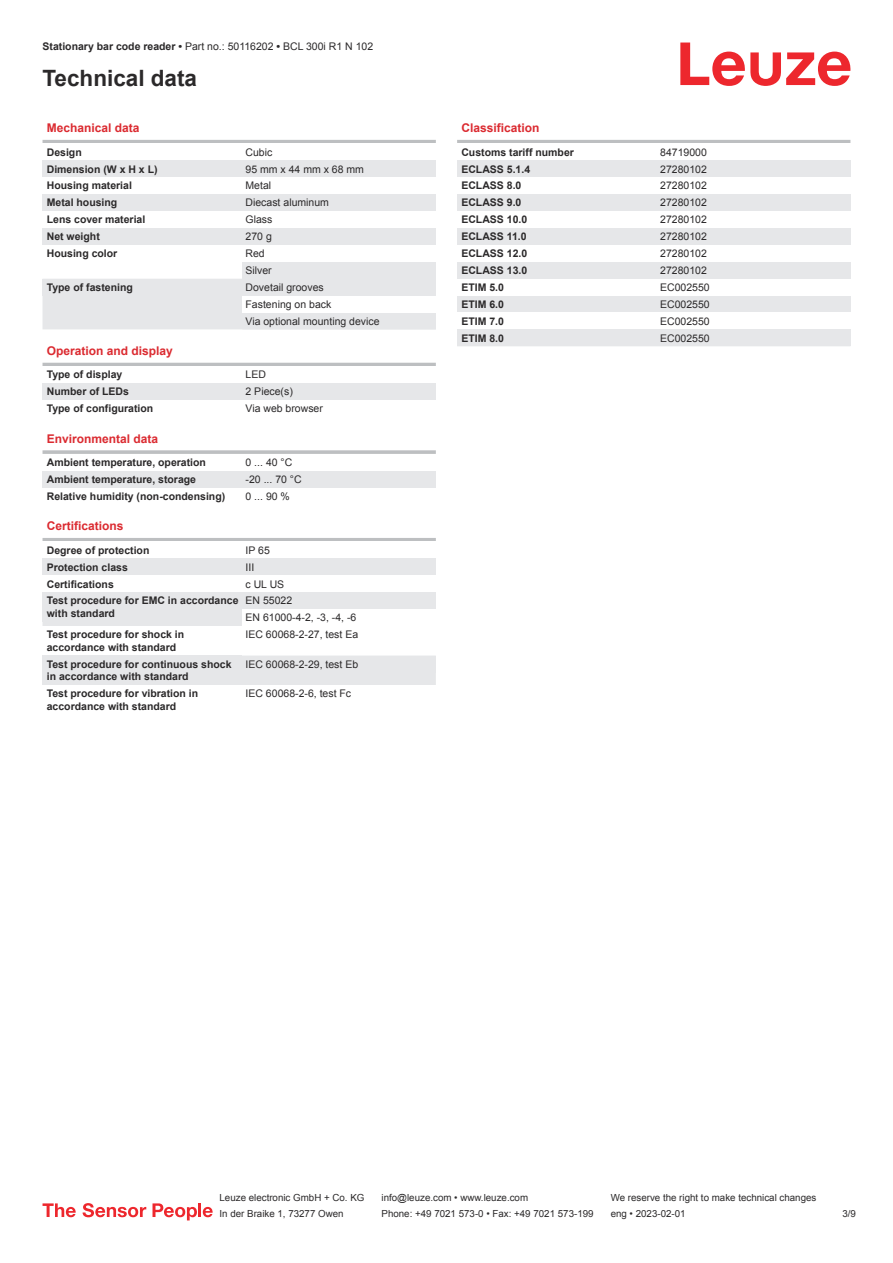
<style>
.page{position:relative;width:893px;height:1263px;background:#fff}
.page>*{position:absolute;margin:0;border:0;box-sizing:border-box;transform-origin:0 0}
.t1{font:700 22.5px "Arial";color:#2b292a}
.t2{font:700 12px "Arial";color:#db2a30}
.t3{font:700 10.5px/12.6px "Arial";color:#2b292a}
.t4{font:10.5px/17px "Arial";color:#2b292a}
.t5{font:9.75px "Arial";color:#2b292a}
.s1{font-weight:700}
</style>
<div class="page">
<svg style="left:680px;top:43px;width:170px;height:43px"></svg>
<svg style="left:43px;top:296px;width:393px;height:389px"></svg>
<hr style="left:43px;top:140px;width:393px;height:3px;background:#bdbfc1">
<div style="left:43px;top:160px;width:199px;height:17px;background:#e6e7e9"></div>
<div style="left:242px;top:160px;width:194px;height:17px;background:#e6e7e9"></div>
<div style="left:43px;top:194px;width:199px;height:17px;background:#e6e7e9"></div>
<div style="left:242px;top:194px;width:194px;height:17px;background:#e6e7e9"></div>
<div style="left:43px;top:228px;width:199px;height:17px;background:#e6e7e9"></div>
<div style="left:242px;top:228px;width:194px;height:17px;background:#e6e7e9"></div>
<div style="left:242px;top:262px;width:194px;height:17px;background:#e6e7e9"></div>
<div style="left:43px;top:279px;width:199px;height:17px;background:#e6e7e9"></div>
<div style="left:242px;top:279px;width:194px;height:50px;background:#e6e7e9"></div>
<div style="left:242px;top:296px;width:194px;height:16px;background:#fff"></div>
<div style="left:43px;top:346px;width:393px;height:18px;background:#fff"></div>
<hr style="left:43px;top:363px;width:393px;height:3px;background:#bdbfc1">
<div style="left:43px;top:366px;width:199px;height:17px;background:#fff"></div>
<div style="left:242px;top:366px;width:194px;height:17px;background:#fff"></div>
<div style="left:43px;top:383px;width:199px;height:17px;background:#e6e7e9"></div>
<div style="left:242px;top:383px;width:194px;height:17px;background:#e6e7e9"></div>
<div style="left:43px;top:400px;width:199px;height:17px;background:#fff"></div>
<div style="left:242px;top:400px;width:194px;height:17px;background:#fff"></div>
<div style="left:43px;top:434px;width:393px;height:18px;background:#fff"></div>
<svg style="left:43px;top:450px;width:393px;height:4px;background:#c3c5c7"></svg>
<div style="left:43px;top:454px;width:199px;height:17px;background:#fff"></div>
<div style="left:242px;top:454px;width:194px;height:17px;background:#fff"></div>
<div style="left:43px;top:471px;width:199px;height:17px;background:#e6e7e9"></div>
<div style="left:242px;top:471px;width:194px;height:17px;background:#e6e7e9"></div>
<div style="left:43px;top:488px;width:199px;height:17px;background:#fff"></div>
<div style="left:242px;top:488px;width:194px;height:17px;background:#fff"></div>
<div style="left:43px;top:522px;width:393px;height:18px;background:#fff"></div>
<hr style="left:43px;top:538px;width:393px;height:3px;background:#bdbfc1">
<div style="left:43px;top:541px;width:199px;height:17px;background:#fff"></div>
<div style="left:242px;top:541px;width:194px;height:17px;background:#fff"></div>
<div style="left:43px;top:558px;width:199px;height:17px;background:#e6e7e9"></div>
<div style="left:242px;top:558px;width:194px;height:17px;background:#e6e7e9"></div>
<div style="left:43px;top:575px;width:199px;height:17px;background:#fff"></div>
<div style="left:242px;top:575px;width:194px;height:17px;background:#fff"></div>
<div style="left:43px;top:592px;width:199px;height:30px;background:#e6e7e9"></div>
<div style="left:242px;top:592px;width:194px;height:17px;background:#e6e7e9"></div>
<div style="left:242px;top:609px;width:194px;height:17px;background:#fff"></div>
<div style="left:43px;top:626px;width:199px;height:29px;background:#fff"></div>
<div style="left:242px;top:626px;width:194px;height:17px;background:#fff"></div>
<div style="left:43px;top:655px;width:199px;height:30px;background:#e6e7e9"></div>
<div style="left:242px;top:655px;width:194px;height:17px;background:#e6e7e9"></div>
<hr style="left:457px;top:140px;width:393px;height:3px;background:#bdbfc1">
<div style="left:457px;top:160px;width:200px;height:17px;background:#e6e7e9"></div>
<div style="left:657px;top:160px;width:193px;height:17px;background:#e6e7e9"></div>
<div style="left:457px;top:194px;width:200px;height:17px;background:#e6e7e9"></div>
<div style="left:657px;top:194px;width:193px;height:17px;background:#e6e7e9"></div>
<div style="left:457px;top:228px;width:200px;height:17px;background:#e6e7e9"></div>
<div style="left:657px;top:228px;width:193px;height:17px;background:#e6e7e9"></div>
<div style="left:457px;top:262px;width:200px;height:17px;background:#e6e7e9"></div>
<div style="left:657px;top:262px;width:193px;height:17px;background:#e6e7e9"></div>
<div style="left:457px;top:296px;width:200px;height:16px;background:#e6e7e9"></div>
<div style="left:657px;top:296px;width:193px;height:16px;background:#e6e7e9"></div>
<div style="left:457px;top:329px;width:200px;height:17px;background:#e6e7e9"></div>
<div style="left:657px;top:329px;width:193px;height:17px;background:#e6e7e9"></div>
<svg style="left:43px;top:1203px;width:33px;height:14px"></svg>
<svg style="left:83px;top:1203px;width:63px;height:14px"></svg>
<svg style="left:153px;top:1203px;width:44px;height:17px"></svg>
<hr style="left:198px;top:1203px;width:3px;height:14px;background:#ed272d">
<svg style="left:203px;top:1207px;width:10px;height:10px"></svg>
<p class="t4" style="left:43px;top:39px;width:332px"><span class="s1">Stationary bar code reader •</span> Part no.: 50116202 <span class="s1">•</span> BCL 300i R1 N 102</p>
<h1 class="t1" style="left:43px;top:70px;width:156px">Technical data</h1>
<p class="t2" style="left:47px;top:123px;width:94px">Mechanical data</p>
<p class="t3" style="left:47px;top:147px;width:37px">Design</p>
<p class="t4" style="left:246px;top:144px;width:28px">Cubic</p>
<p class="t3" style="left:47px;top:164px;width:112px">Dimension (W x H x L)</p>
<p class="t4" style="left:246px;top:161px;width:120px">95 mm x 44 mm x 68 mm</p>
<p class="t3" style="left:47px;top:180px;width:87px">Housing material</p>
<p class="t4" style="left:246px;top:178px;width:27px">Metal</p>
<p class="t3" style="left:47px;top:197px;width:72px">Metal housing</p>
<p class="t4" style="left:246px;top:195px;width:85px">Diecast aluminum</p>
<p class="t3" style="left:47px;top:214px;width:100px">Lens cover material</p>
<p class="t4" style="left:246px;top:212px;width:28px">Glass</p>
<p class="t3" style="left:47px;top:231px;width:55px">Net weight</p>
<p class="t4" style="left:246px;top:229px;width:28px">270 g</p>
<p class="t3" style="left:47px;top:248px;width:72px">Housing color</p>
<p class="t4" style="left:246px;top:246px;width:28px">Red<br>Silver</p>
<p class="t3" style="left:47px;top:282px;width:88px">Type of fastening</p>
<p class="t4" style="left:246px;top:280px;width:136px">Dovetail grooves<br>Fastening on back<br>Via optional mounting device</p>
<p class="t2" style="left:47px;top:346px;width:128px">Operation and display</p>
<p class="t3" style="left:47px;top:369px;width:77px">Type of display</p>
<p class="t4" style="left:246px;top:367px;width:22px">LED</p>
<p class="t3" style="left:47px;top:386px;width:84px">Number of LEDs</p>
<p class="t4" style="left:246px;top:384px;width:49px">2 Piece(s)</p>
<p class="t3" style="left:47px;top:403px;width:108px">Type of configuration</p>
<p class="t4" style="left:246px;top:401px;width:79px">Via web browser</p>
<p class="t2" style="left:47px;top:434px;width:113px">Environmental data</p>
<p class="t3" style="left:47px;top:457px;width:161px">Ambient temperature, operation</p>
<p class="t4" style="left:246px;top:455px;width:48px">0 ... 40 °C</p>
<p class="t3" style="left:47px;top:474px;width:151px">Ambient temperature, storage</p>
<p class="t4" style="left:246px;top:472px;width:58px">-20 ... 70 °C</p>
<p class="t3" style="left:47px;top:491px;width:180px">Relative humidity (non-condensing)</p>
<p class="t4" style="left:246px;top:489px;width:46px">0 ... 90 %</p>
<p class="t2" style="left:47px;top:521px;width:78px">Certifications</p>
<p class="t3" style="left:47px;top:545px;width:104px">Degree of protection</p>
<p class="t4" style="left:246px;top:542px;width:26px">IP 65</p>
<p class="t3" style="left:47px;top:562px;width:83px">Protection class</p>
<p class="t4" style="left:246px;top:559px;width:10px">III</p>
<p class="t3" style="left:47px;top:578px;width:69px">Certifications</p>
<p class="t4" style="left:246px;top:576px;width:40px">c UL US</p>
<p class="t3" style="left:47px;top:595px;width:193px">Test procedure for EMC in accordance with standard</p>
<p class="t4" style="left:246px;top:593px;width:112px">EN 55022<br>EN 61000-4-2, -3, -4, -6</p>
<p class="t3" style="left:47px;top:629px;width:139px">Test procedure for shock in accordance with standard</p>
<p class="t4" style="left:246px;top:627px;width:114px">IEC 60068-2-27, test Ea</p>
<p class="t3" style="left:47px;top:659px;width:186px">Test procedure for continuous shock in accordance with standard</p>
<p class="t4" style="left:246px;top:656px;width:114px">IEC 60068-2-29, test Eb</p>
<p class="t3" style="left:47px;top:688px;width:153px">Test procedure for vibration in accordance with standard</p>
<p class="t4" style="left:246px;top:686px;width:107px">IEC 60068-2-6, test Fc</p>
<p class="t2" style="left:461px;top:123px;width:80px">Classification</p>
<p class="t3" style="left:461px;top:147px;width:114px">Customs tariff number</p>
<p class="t4" style="left:660px;top:144px;width:48px">84719000</p>
<p class="t3" style="left:461px;top:164px;width:70px">ECLASS 5.1.4</p>
<p class="t4" style="left:660px;top:161px;width:48px">27280102</p>
<p class="t3" style="left:461px;top:180px;width:62px">ECLASS 8.0</p>
<p class="t4" style="left:660px;top:178px;width:48px">27280102</p>
<p class="t3" style="left:461px;top:197px;width:62px">ECLASS 9.0</p>
<p class="t4" style="left:660px;top:195px;width:48px">27280102</p>
<p class="t3" style="left:461px;top:214px;width:67px">ECLASS 10.0</p>
<p class="t4" style="left:660px;top:212px;width:48px">27280102</p>
<p class="t3" style="left:461px;top:231px;width:67px">ECLASS 11.0</p>
<p class="t4" style="left:660px;top:229px;width:48px">27280102</p>
<p class="t3" style="left:461px;top:248px;width:67px">ECLASS 12.0</p>
<p class="t4" style="left:660px;top:246px;width:48px">27280102</p>
<p class="t3" style="left:461px;top:265px;width:67px">ECLASS 13.0</p>
<p class="t4" style="left:660px;top:263px;width:48px">27280102</p>
<p class="t3" style="left:461px;top:282px;width:44px">ETIM 5.0</p>
<p class="t4" style="left:660px;top:280px;width:51px">EC002550</p>
<p class="t3" style="left:461px;top:299px;width:44px">ETIM 6.0</p>
<p class="t4" style="left:660px;top:297px;width:51px">EC002550</p>
<p class="t3" style="left:461px;top:316px;width:44px">ETIM 7.0</p>
<p class="t4" style="left:660px;top:313px;width:51px">EC002550</p>
<p class="t3" style="left:461px;top:333px;width:44px">ETIM 8.0</p>
<p class="t4" style="left:660px;top:330px;width:51px">EC002550</p>
<p class="t5" style="left:220px;top:1194px;width:146px">Leuze electronic GmbH + Co. KG</p>
<p class="t5" style="left:381px;top:1194px;width:148px">info@leuze.com • www.leuze.com</p>
<p class="t5" style="left:611px;top:1194px;width:207px">We reserve the right to make technical changes</p>
<p class="t5" style="left:220px;top:1210px;width:126px">In der Braike 1, 73277 Owen</p>
<p class="t5" style="left:381px;top:1210px;width:214px">Phone: +49 7021 573-0 • Fax: +49 7021 573-199</p>
<p class="t5" style="left:611px;top:1210px;width:76px">eng • 2023-02-01</p>
<p class="t5" style="left:842px;top:1210px;width:15px">3 /9</p>
</div>
